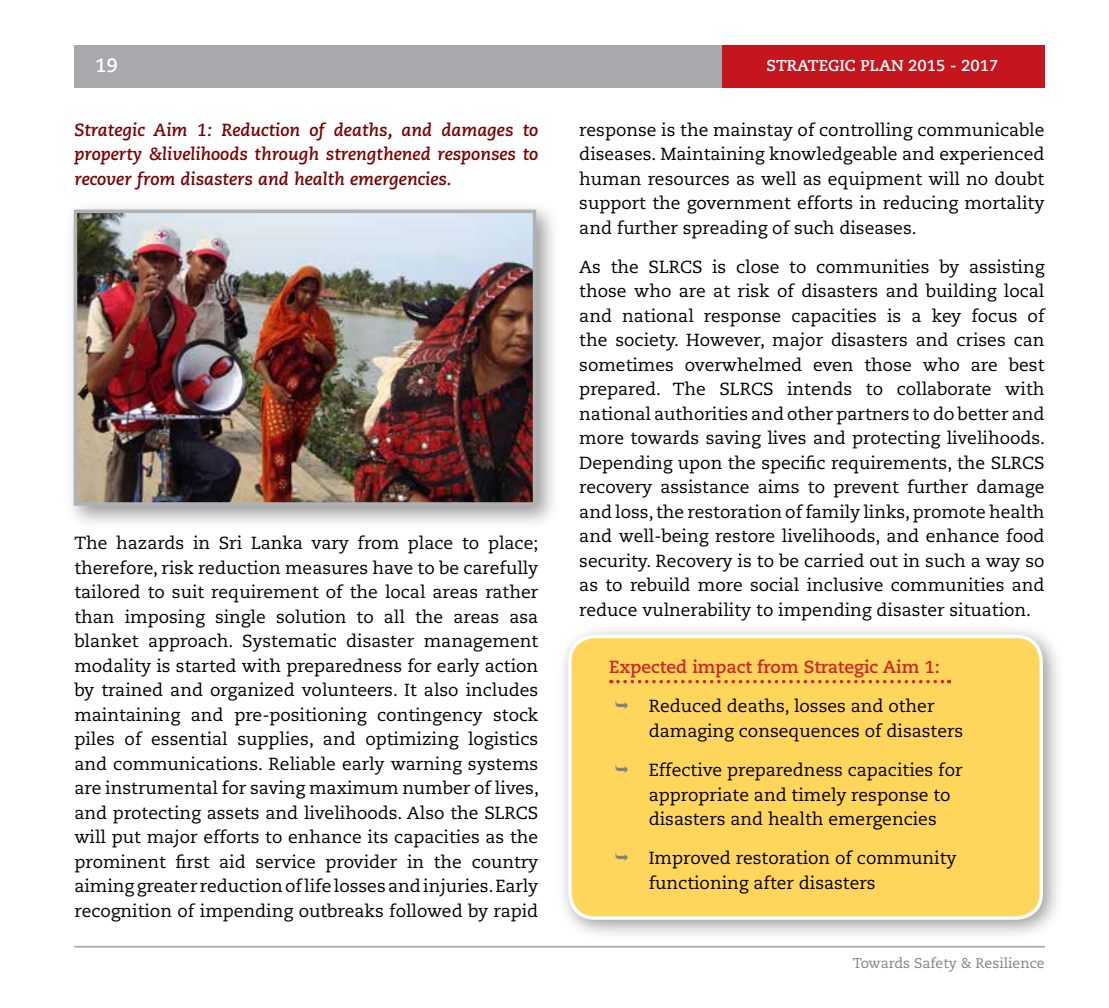
<style>
.page{position:relative;width:1109px;height:1008px;background:#fff}
.page>*{position:absolute;margin:0;border:0;box-sizing:border-box;transform-origin:0 0}
.t1{font:700 19.25px "Caecilia LT Std";color:#fff}
.t2{font:17.5px/24.5px "Caecilia LT Std";color:#000;text-align:justify}
.t3{font:italic 700 17.5px/24.5px "Caecilia LT Std";color:#790000;text-align:justify}
.t4{font:700 17.5px "Caecilia LT Std";color:#d2232a}
.t5{font:700 15.75px "Caecilia LT Std";color:#fff}
.t6{font:14px "Caecilia LT Std";color:#808285}
</style>
<div class="page">
<div style="left:74px;top:45px;width:970px;height:43px;background:#a7a9ac"></div>
<div style="left:722px;top:45px;width:322px;height:43px;background:#c4161c"></div>
<hr style="left:74px;top:946px;width:971px;height:2px;background:#a7a9ac">
<div style="left:556px;top:623px;width:508px;height:318px;background:#000;opacity:.4"></div>
<div style="left:570px;top:636px;width:471px;height:282px;background:#ffd65c;border-radius:25px"></div>
<div style="left:568px;top:635px;width:475px;height:285px;border:4px solid #fff;border-radius:25px"></div>
<svg style="left:618px;top:680px;width:331px;height:3px"></svg>
<div style="left:64px;top:200px;width:496px;height:330px;background:#000;opacity:.4"></div>
<img style="left:79px;top:215px;width:452px;height:286px">
<div style="left:74px;top:210px;width:462px;height:296px;border:4px solid #afb1b4"></div>
<p class="t1" style="left:95px;top:54px;width:24px">19</p>
<p class="t3" style="left:74px;top:118px;width:465px">Strategic Aim 1: Reduction of deaths, and damages to property &amp;livelihoods through strengthened responses to recover from disasters and health emergencies.</p>
<p class="t2" style="left:74px;top:532px;width:466px">The hazards in Sri Lanka vary from place to place; therefore, risk reduction measures have to be carefully tailored to suit requirement of the local areas rather than imposing single solution to all the areas asa blanket approach. Systematic disaster management modality is started with preparedness for early action by trained and organized volunteers. It also includes maintaining and pre-positioning contingency stock piles of essential supplies, and optimizing logistics and communications. Reliable early warning systems are instrumental for saving maximum number of lives, and protecting assets and livelihoods. Also the SLRCS will put major efforts to enhance its capacities as the prominent first aid service provider in the country aiming greater reduction of life losses and injuries. Early recognition of impending outbreaks followed by rapid</p>
<p class="t5" style="left:766px;top:56px;width:234px">STRATEGIC PLAN 2015 - 2017</p>
<p class="t2" style="left:579px;top:118px;width:467px">response is the mainstay of controlling communicable diseases. Maintaining knowledgeable and experienced human resources as well as equipment will no doubt support the government efforts in reducing mortality and further spreading of such diseases.</p>
<p class="t2" style="left:579px;top:255px;width:467px">As the SLRCS is close to communities by assisting those who are at risk of disasters and building local and national response capacities is a key focus of the society. However, major disasters and crises can sometimes overwhelmed even those who are best prepared. The SLRCS intends to collaborate with national authorities and other partners to do better and more towards saving lives and protecting livelihoods.<br>Depending upon the specific requirements, the SLRCS recovery assistance aims to prevent further damage and loss, the restoration of family links, promote health and well-being restore livelihoods, and enhance food security. Recovery is to be carried out in such a way so as to rebuild more social inclusive communities and reduce vulnerability to impending disaster situation.</p>
<p class="t4" style="left:609px;top:656px;width:332px">Expected impact from Strategic Aim 1:</p>
<p class="t2" style="left:649px;top:694px;width:316px">Reduced deaths, losses and other damaging consequences of disasters</p>
<p class="t2" style="left:649px;top:758px;width:315px;text-align:left">Effective preparedness capacities for appropriate and timely response to disasters and health emergencies</p>
<p class="t2" style="left:649px;top:847px;width:309px">Improved restoration of community functioning after disasters</p>
<p class="t6" style="left:853px;top:955px;width:193px">Towards Safety &amp; Resilience</p>
</div>
